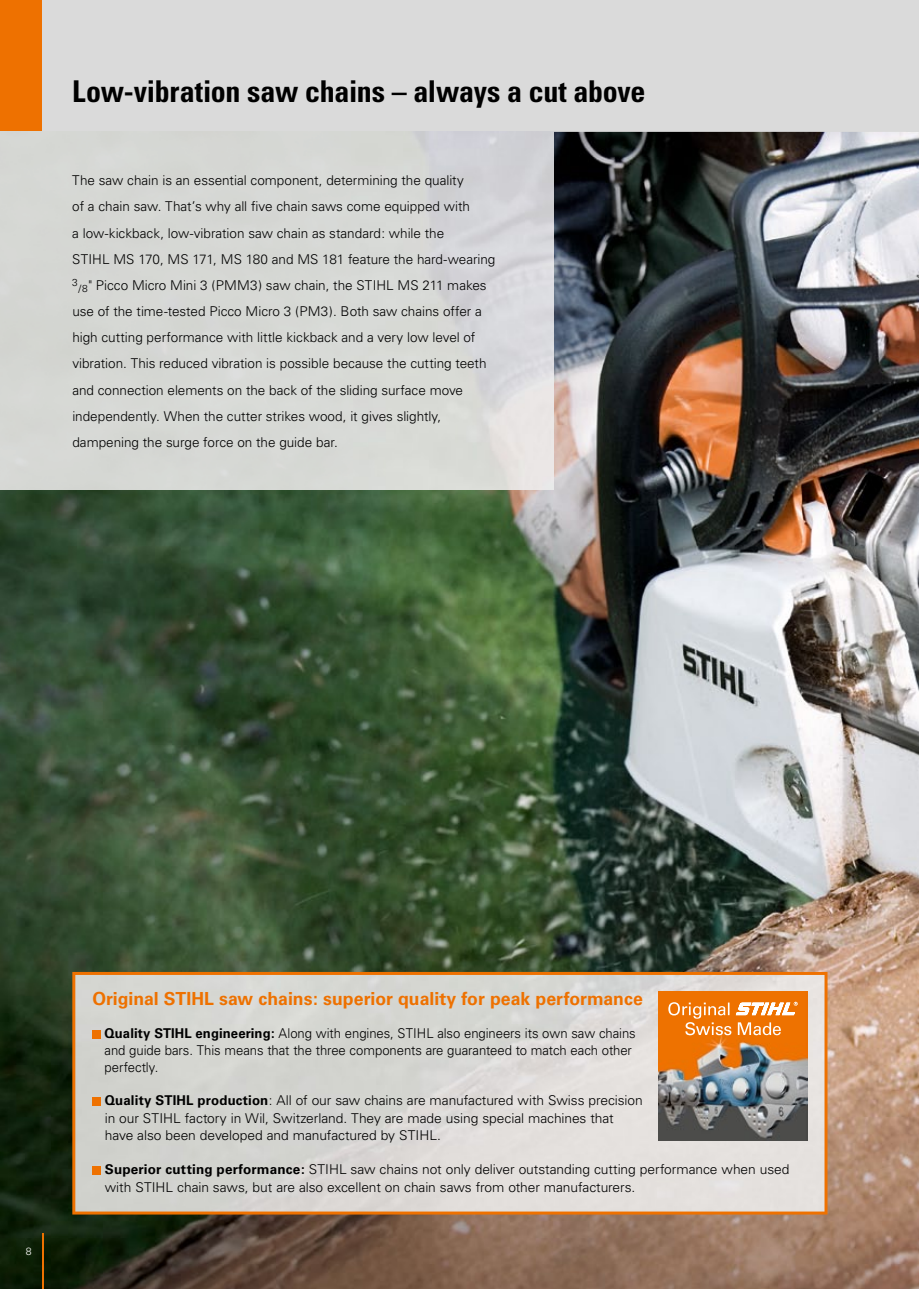
<style>
.page{position:relative;width:919px;height:1289px;background:#fff}
.page>*{position:absolute;margin:0;border:0;box-sizing:border-box;transform-origin:0 0}
.t1{font:700 condensed 30px "Univers";letter-spacing:-.01em;color:#000}
.t2{font:700 18px "Univers";color:#ee7100}
.t3{font:300 13.5px/26.1px "Univers";letter-spacing:-.005em;color:#000}
.t4{font:300 10.5px "Univers";color:#fff}
.t5{font:300 10.2px "Univers";color:#000}
.s1{font-weight:700}
</style>
<div class="page">
<div style="left:0;top:0;width:43px;height:132px;background:#ee7100"></div>
<div style="left:43px;top:0;width:863px;height:132px;background:#dadada"></div>
<img style="left:0;top:132px;width:918px;height:1156px">
<hr style="left:0;top:131px;width:43px;height:1px;background:#ede3d9">
<hr style="left:43px;top:131px;width:510px;height:1px;background:#eaebeb">
<img style="left:0;top:132px;width:553px;height:357px">
<div style="left:906px;top:0;width:12px;height:132px;background:#dadada"></div>
<svg style="left:72px;top:971px;width:755px;height:243px;fill:#d7d6d2"></svg>
<img style="left:658px;top:991px;width:149px;height:149px">
<svg style="left:668px;top:1001px;width:129px;height:34px"></svg>
<hr style="left:42px;top:1233px;width:1px;height:55px;background:#ee7100">
<h1 class="t1" style="left:72px;top:73px;width:574px">Low-vibration saw chains – always a cut above</h1>
<p class="t3" style="left:72px;top:167px;width:424px">The saw chain is an essential component, determining the quality<br>of a chain saw. That’s why all five chain saws come equipped with<br>a low-kickback, low-vibration saw chain as standard: while the<br>STIHL MS 170, MS 171, MS 180 and MS 181 feature the hard-wearing</p>
<p class="t5" style="left:72px;top:276px;width:7px">3</p>
<p class="t3" style="left:72px;top:272px;width:416px;text-indent:6px"><sub>/8</sub>" Picco Micro Mini 3 (PMM3) saw chain, the STIHL MS 211 makes use of the time-tested Picco Micro 3 (PM3). Both saw chains offer a high cutting performance with little kickback and a very low level of vibration. This reduced vibration is possible because the cutting teeth and connection elements on the back of the sliding surface move independently. When the cutter strikes wood, it gives slightly, dampening the surge force on the guide bar.</p>
<p class="t4" style="left:26px;top:1244px;width:7px">8</p>
<h2 class="t2" style="left:92px;top:988px;width:552px">Original STIHL saw chains: superior quality for peak performance</h2>
<p class="t3" style="left:105px;top:1025px;width:532px;line-height:16.5px"><span class="s1">Quality STIHL engineering:</span> Along with engines, STIHL also engineers its own saw chains and guide bars. This means that the three components are guaranteed to match each other perfectly.</p>
<p class="t3" style="left:105px;top:1091px;width:539px;line-height:17.4px"><span class="s1">Quality STIHL production</span>: All of our saw chains are manufactured with Swiss precision in our STIHL factory in Wil, Switzerland. They are made using special machines that have also been developed and manufactured by STIHL.</p>
<p class="t3" style="left:105px;top:1160px;width:686px;line-height:17.4px"><span class="s1">Superior cutting performance:</span> STIHL saw chains not only deliver outstanding cutting performance when used with STIHL chain saws, but are also excellent on chain saws from other manufacturers.</p>
</div>
